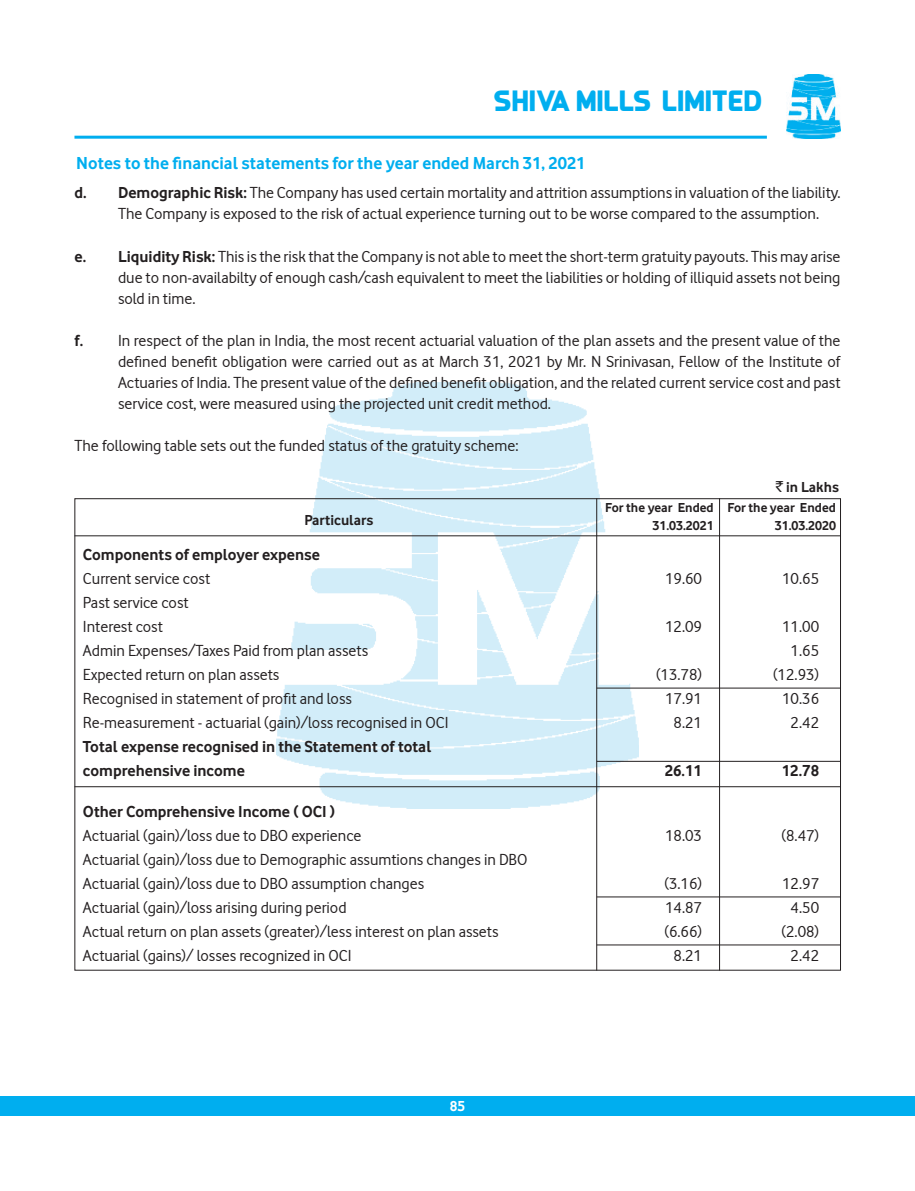
<style>
.page{position:relative;width:915px;height:1191px;background:#fff}
.page>*{position:absolute;margin:0;border:0;box-sizing:border-box;transform-origin:0 0}
.t1{font:30px "Queenof Camelot 2.0";color:#00aeef}
.t2{font:700 18px "Vodafone Rg";color:#00aeef}
.t3{font:16.5px/21px "Vodafone Rg";color:#231f20}
.t4{font:700 16.5px/24px "Vodafone Rg";color:#231f20}
.t5{font:700 15px "Vodafone Rg";color:#231f20}
.t6{font:700 15px "Vodafone Rg";color:#fff}
.t7{font:700 13.5px/18px "Vodafone Rg";color:#231f20;text-align:right}
.s1{font-weight:700}
.s2{font-family:"Rupee Foradian";font-weight:400}
</style>
<div class="page">
<hr style="left:74px;top:136px;width:692px;height:3px;background:#00aeef">
<img style="left:786px;top:75px;width:54px;height:64px">
<div style="left:0;top:1096px;width:914px;height:19px;background:#00aeef"></div>
<img style="left:276px;top:383px;width:362px;height:425px">
<hr style="left:74px;top:535px;width:766px;height:1px;background:#231f20">
<hr style="left:719px;top:498px;width:1px;height:472px;background:#231f20">
<hr style="left:596px;top:498px;width:1px;height:472px;background:#231f20">
<hr style="left:596px;top:687px;width:244px;height:1px;background:#231f20">
<hr style="left:596px;top:761px;width:244px;height:1px;background:#231f20">
<hr style="left:596px;top:896px;width:244px;height:1px;background:#231f20">
<hr style="left:596px;top:944px;width:244px;height:1px;background:#231f20">
<hr style="left:74px;top:786px;width:766px;height:1px;background:#231f20">
<h1 class="t1" style="left:494px;top:82px;width:270px">SHIVA MILLS LIMITED</h1>
<p class="t2" style="left:76px;top:153px;width:510px">Notes to the financial statements for the year ended March 31, 2021</p>
<p class="t3" style="left:118px;top:182px;width:723px;text-indent:-43px"><span class="s1">d. Demographic Risk:</span> The Company has used certain mortality and attrition assumptions in valuation of the liability.<br>The Company is exposed to the risk of actual experience turning out to be worse compared to the assumption.</p>
<p class="t3" style="left:118px;top:245px;width:723px;text-align:justify;text-indent:-43px"><span class="s1">e. Liquidity Risk:</span> This is the risk that the Company is not able to meet the short-term gratuity payouts. This may arise due to non-availabilty of enough cash/cash equivalent to meet the liabilities or holding of illiquid assets not being sold in time.</p>
<p class="t3" style="left:118px;top:330px;width:723px;text-align:justify;text-indent:-43px"><span class="s1">f.</span> In respect of the plan in India, the most recent actuarial valuation of the plan assets and the present value of the defined benefit obligation were carried out as at March 31, 2021 by Mr. N Srinivasan, Fellow of the Institute of Actuaries of India. The present value of the defined benefit obligation, and the related current service cost and past service cost, were measured using the projected unit credit method.</p>
<p class="t3" style="left:74px;top:435px;width:445px">The following table sets out the funded status of the gratuity scheme:</p>
<p class="t5" style="left:304px;top:511px;width:70px">Particulars</p>
<p class="t5" style="left:775px;top:478px;width:65px"><span class="s2">`</span> in Lakhs</p>
<p class="t7" style="left:605px;top:498px;width:110px">For the year Ended<br>31.03.2021</p>
<p class="t7" style="left:727px;top:498px;width:110px">For the year Ended<br>31.03.2020</p>
<p class="t4" style="left:83px;top:542px;width:238px">Components of employer expense</p>
<p class="t3" style="left:83px;top:567px;width:129px">Current service cost</p>
<p class="t3" style="left:664px;top:567px;width:38px">19.60</p>
<p class="t3" style="left:781px;top:567px;width:38px">10.65</p>
<p class="t3" style="left:83px;top:590px;width:107px;line-height:24px">Past service cost<br>Interest cost</p>
<p class="t3" style="left:664px;top:615px;width:38px">12.09</p>
<p class="t3" style="left:781px;top:615px;width:38px">11.00</p>
<p class="t3" style="left:83px;top:639px;width:286px">Admin Expenses/Taxes Paid from plan assets</p>
<p class="t3" style="left:790px;top:639px;width:30px">1.65</p>
<p class="t3" style="left:83px;top:663px;width:198px">Expected return on plan assets</p>
<p class="t3" style="left:655px;top:663px;width:47px">(13.78)</p>
<p class="t3" style="left:772px;top:663px;width:47px">(12.93)</p>
<p class="t3" style="left:83px;top:687px;width:270px">Recognised in statement of profit and loss</p>
<p class="t3" style="left:664px;top:687px;width:38px">17.91</p>
<p class="t3" style="left:781px;top:687px;width:38px">10.36</p>
<p class="t3" style="left:83px;top:711px;width:367px">Re-measurement - actuarial (gain)/loss recognised in OCI</p>
<p class="t3" style="left:673px;top:711px;width:30px">8.21</p>
<p class="t3" style="left:790px;top:711px;width:30px">2.42</p>
<p class="t4" style="left:83px;top:734px;width:350px">Total expense recognised in the Statement of total comprehensive income</p>
<p class="t4" style="left:664px;top:758px;width:39px">26.11</p>
<p class="t4" style="left:781px;top:758px;width:39px">12.78</p>
<p class="t4" style="left:83px;top:799px;width:253px">Other Comprehensive Income ( OCI )</p>
<p class="t3" style="left:83px;top:824px;width:280px">Actuarial (gain)/loss due to DBO experience</p>
<p class="t3" style="left:664px;top:824px;width:38px">18.03</p>
<p class="t3" style="left:781px;top:824px;width:39px">(8.47)</p>
<p class="t3" style="left:83px;top:847px;width:446px;line-height:24px">Actuarial (gain)/loss due to Demographic assumtions changes in DBO<br>Actuarial (gain)/loss due to DBO assumption changes</p>
<p class="t3" style="left:664px;top:872px;width:39px">(3.16)</p>
<p class="t3" style="left:781px;top:872px;width:38px">12.97</p>
<p class="t3" style="left:83px;top:896px;width:265px">Actuarial (gain)/loss arising during period</p>
<p class="t3" style="left:664px;top:896px;width:38px">14.87</p>
<p class="t3" style="left:790px;top:896px;width:30px">4.50</p>
<p class="t3" style="left:83px;top:920px;width:417px">Actual return on plan assets (greater)/less interest on plan assets</p>
<p class="t3" style="left:664px;top:920px;width:39px">(6.66)</p>
<p class="t3" style="left:781px;top:920px;width:39px">(2.08)</p>
<p class="t3" style="left:83px;top:944px;width:270px">Actuarial (gains)/ losses recognized in OCI</p>
<p class="t3" style="left:673px;top:944px;width:30px">8.21</p>
<p class="t3" style="left:790px;top:944px;width:30px">2.42</p>
<p class="t6" style="left:449px;top:1097px;width:17px">85</p>
</div>
